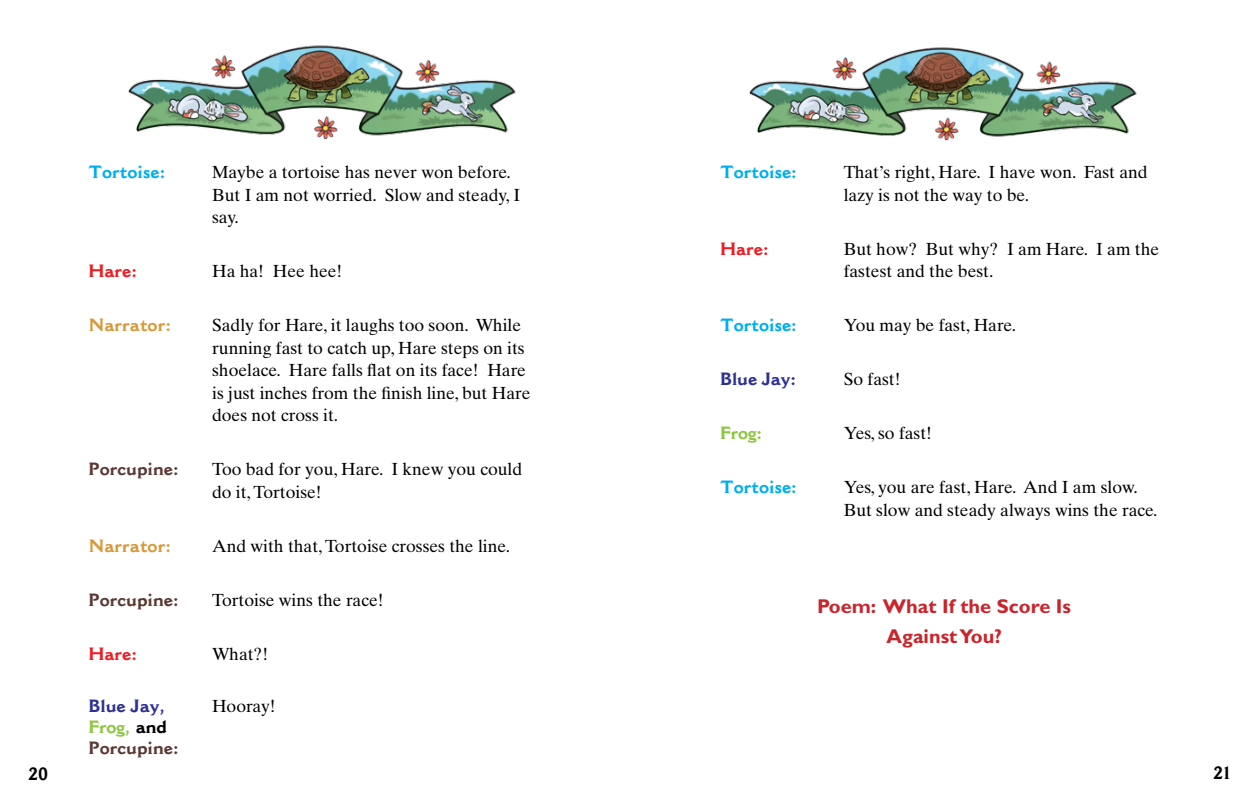
<style>
.page{position:relative;width:1260px;height:810px;background:#fff}
.page>*{position:absolute;margin:0;border:0;box-sizing:border-box;transform-origin:0 0}
.t1{font:700 20px/30px "Gill Sans Std";color:#c9252c;text-align:center}
.t2{font:17.5px/22.5px "Times Ten LT Std";color:#000}
.t3{font:700 17.5px/21px "Cantoria MT Std";color:#5b3933}
.t4{font:700 17.5px "Cantoria MT Std";color:#00aeef}
.t5{font:700 17.5px "Cantoria MT Std";color:#d8993a}
.t6{font:700 17.5px "Cantoria MT Std";color:#2e3092}
.t7{font:700 17.5px "Cantoria MT Std";color:#ed1d24}
.t8{font:700 17.5px "Cantoria MT Std";color:#8dc63f}
.t9{font:700 17.5px "Cantoria MT Std";color:#000}
.s1{color:#8dc63f}
.s2{color:#000}
</style>
<div class="page">
<img style="left:128px;top:45px;width:388px;height:95px">
<img style="left:749px;top:47px;width:388px;height:94px">
<p class="t9" style="left:28px;top:763px;width:22px">20</p>
<p class="t4" style="left:88px;top:162px;width:79px">Tortoise:</p>
<p class="t2" style="left:212px;top:161px;width:310px">Maybe a tortoise has never won before.<br>But I am not worried. Slow and steady, I say.</p>
<p class="t7" style="left:88px;top:261px;width:51px">Hare:</p>
<p class="t2" style="left:212px;top:260px;width:132px">Ha ha! Hee hee!</p>
<p class="t5" style="left:88px;top:315px;width:85px">Narrator:</p>
<p class="t2" style="left:212px;top:314px;width:320px">Sadly for Hare, it laughs too soon. While running fast to catch up, Hare steps on its shoelace. Hare falls flat on its face! Hare is just inches from the finish line, but Hare does not cross it.</p>
<p class="t3" style="left:88px;top:459px;width:93px">Porcupine:</p>
<p class="t2" style="left:212px;top:458px;width:312px">Too bad for you, Hare. I knew you could do it, Tortoise!</p>
<p class="t5" style="left:88px;top:535px;width:85px">Narrator:</p>
<p class="t2" style="left:212px;top:535px;width:299px">And with that, Tortoise crosses the line.</p>
<p class="t3" style="left:88px;top:589px;width:93px">Porcupine:</p>
<p class="t2" style="left:212px;top:589px;width:173px">Tortoise wins the race!</p>
<p class="t7" style="left:88px;top:643px;width:51px">Hare:</p>
<p class="t2" style="left:212px;top:643px;width:58px">What?!</p>
<p class="t6" style="left:88px;top:696px;width:79px">Blue Jay,</p>
<p class="t2" style="left:212px;top:695px;width:65px">Hooray!</p>
<p class="t3" style="left:88px;top:717px;width:93px"><span class="s1">Frog,</span> <span class="s2">and<br></span>Porcupine:</p>
<p class="t4" style="left:720px;top:162px;width:79px">Tortoise:</p>
<p class="t2" style="left:844px;top:161px;width:305px">That’s right, Hare. I have won. Fast and lazy is not the way to be.</p>
<p class="t7" style="left:720px;top:238px;width:51px">Hare:</p>
<p class="t2" style="left:844px;top:238px;width:317px">But how? But why? I am Hare. I am the fastest and the best.</p>
<p class="t4" style="left:720px;top:315px;width:79px">Tortoise:</p>
<p class="t2" style="left:844px;top:314px;width:174px">You may be fast, Hare.</p>
<p class="t6" style="left:720px;top:369px;width:79px">Blue Jay:</p>
<p class="t2" style="left:844px;top:368px;width:58px">So fast!</p>
<p class="t8" style="left:720px;top:423px;width:44px">Frog:</p>
<p class="t2" style="left:844px;top:422px;width:90px">Yes, so fast!</p>
<p class="t4" style="left:720px;top:477px;width:79px">Tortoise:</p>
<p class="t2" style="left:844px;top:476px;width:315px">Yes, you are fast, Hare. And I am slow.<br>But slow and steady always wins the race.</p>
<p class="t1" style="left:817px;top:592px;width:255px">Poem: What If the Score Is<br>Against You?</p>
<p class="t9" style="left:1213px;top:762px;width:19px">21</p>
</div>
